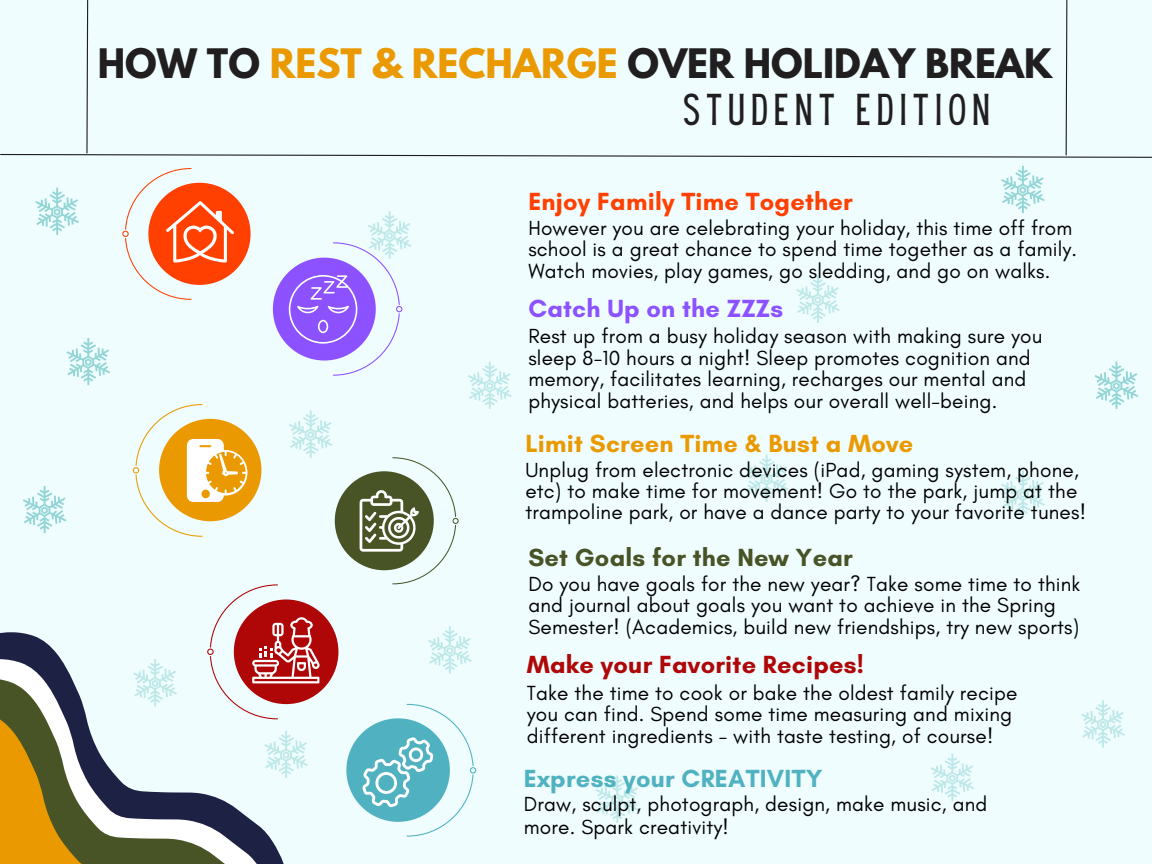
<style>
.page{position:relative;width:1152px;height:864px;background:#effdff}
.page>*{position:absolute;margin:0;border:0;box-sizing:border-box;transform-origin:0 0}
.t1{font:39px "Hey Gotcha";letter-spacing:.165em;color:#201e1f}
.t2{font:700 36px "League Spartan";color:#201e1f}
.t3{font:700 25.35px "Glacial Indifference";letter-spacing:.01em;color:#ea9a00}
.t4{font:700 25.35px "Glacial Indifference";letter-spacing:.01em;color:#af0707}
.t5{font:700 25.35px "Glacial Indifference";letter-spacing:.01em;color:#ff4000}
.t6{font:700 25.35px "Glacial Indifference";letter-spacing:.01em;color:#485425}
.t7{font:700 25.35px "Glacial Indifference";letter-spacing:.01em;color:#50b2c0}
.t8{font:700 25.35px "Glacial Indifference";letter-spacing:.01em;color:#8c52ff}
.t9{font:20.85px/21.3px "Glacial Indifference";letter-spacing:.01em;color:#000}
.s1{color:#ea9a00}
</style>
<div class="page">
<svg style="left:0;top:0;width:1152px;height:158px"></svg>
<div style="left:273px;top:258px;width:103px;height:103px;background:#8c52ff;border-radius:50%"></div>
<div style="left:346px;top:718px;width:104px;height:104px;background:#50b2c0;border-radius:50%"></div>
<svg style="left:35px;top:188px;width:44px;height:47px"></svg>
<svg style="left:66px;top:338px;width:44px;height:47px"></svg>
<svg style="left:23px;top:486px;width:43px;height:47px"></svg>
<svg style="left:1001px;top:166px;width:44px;height:47px"></svg>
<svg style="left:1095px;top:362px;width:43px;height:47px"></svg>
<svg style="left:1001px;top:470px;width:44px;height:47px"></svg>
<svg style="left:468px;top:362px;width:44px;height:47px"></svg>
<svg style="left:796px;top:276px;width:44px;height:47px"></svg>
<svg style="left:745px;top:455px;width:44px;height:47px"></svg>
<svg style="left:289px;top:411px;width:44px;height:47px"></svg>
<svg style="left:595px;top:776px;width:44px;height:47px"></svg>
<svg style="left:930px;top:754px;width:44px;height:47px"></svg>
<svg style="left:0;top:632px;width:46px;height:11px"></svg>
<svg style="left:0;top:643px;width:287px;height:221px"></svg>
<svg style="left:1081px;top:700px;width:44px;height:48px"></svg>
<svg style="left:264px;top:731px;width:44px;height:47px"></svg>
<div style="left:234px;top:599px;width:104px;height:105px;background:#af0707;border-radius:50%"></div>
<div style="left:148px;top:183px;width:103px;height:102px;background:#ff4000;border-radius:50%"></div>
<svg style="left:122px;top:168px;width:112px;height:132px"></svg>
<div style="left:159px;top:419px;width:102px;height:102px;background:#ea9a00;border-radius:50%"></div>
<svg style="left:133px;top:404px;width:115px;height:133px"></svg>
<svg style="left:289px;top:211px;width:122px;height:165px"></svg>
<svg style="left:207px;top:584px;width:113px;height:135px"></svg>
<div style="left:335px;top:471px;width:99px;height:99px;background:#485425;border-radius:50%"></div>
<svg style="left:360px;top:457px;width:99px;height:127px"></svg>
<svg style="left:363px;top:704px;width:113px;height:133px"></svg>
<svg style="left:428px;top:626px;width:44px;height:48px"></svg>
<h2 class="t2" style="left:98px;top:46px;width:956px">HOW TO <span class="s1">REST &amp; RECHARGE</span> OVER HOLIDAY BREAK</h2>
<h1 class="t1" style="left:684px;top:93px;width:308px">STUDENT EDITION</h1>
<p class="t5" style="left:528px;top:186px;width:326px">Enjoy Family Time Together</p>
<p class="t9" style="left:528px;top:217px;width:550px">However you are celebrating your holiday, this time off from school is a great chance to spend time together as a family.<br>Watch movies, play games, go sledding, and go on walks.</p>
<p class="t8" style="left:528px;top:293px;width:256px">Catch Up on the ZZZs</p>
<p class="t9" style="left:528px;top:325px;width:516px">Rest up from a busy holiday season with making sure you sleep 8-10 hours a night! Sleep promotes cognition and memory, facilitates learning, recharges our mental and physical batteries, and helps our overall well-being.</p>
<p class="t3" style="left:525px;top:427px;width:390px">Limit Screen Time &amp; Bust a Move</p>
<p class="t9" style="left:525px;top:459px;width:562px">Unplug from electronic devices (iPad, gaming system, phone, etc) to make time for movement! Go to the park, jump at the trampoline park, or have a dance party to your favorite tunes!</p>
<p class="t6" style="left:528px;top:542px;width:326px">Set Goals for the New Year</p>
<p class="t9" style="left:528px;top:573px;width:554px">Do you have goals for the new year? Take some time to think and journal about goals you want to achieve in the Spring<br>Semester! (Academics, build new friendships, try new sports)</p>
<p class="t4" style="left:527px;top:649px;width:339px">Make your Favorite Recipes!</p>
<p class="t9" style="left:527px;top:682px;width:492px">Take the time to cook or bake the oldest family recipe you can find. Spend some time measuring and mixing different ingredients - with taste testing, of course!</p>
<p class="t7" style="left:524px;top:763px;width:300px">Express your CREATIVITY</p>
<p class="t9" style="left:524px;top:792px;width:465px;line-height:23.7px">Draw, sculpt, photograph, design, make music, and more. Spark creativity!</p>
</div>
